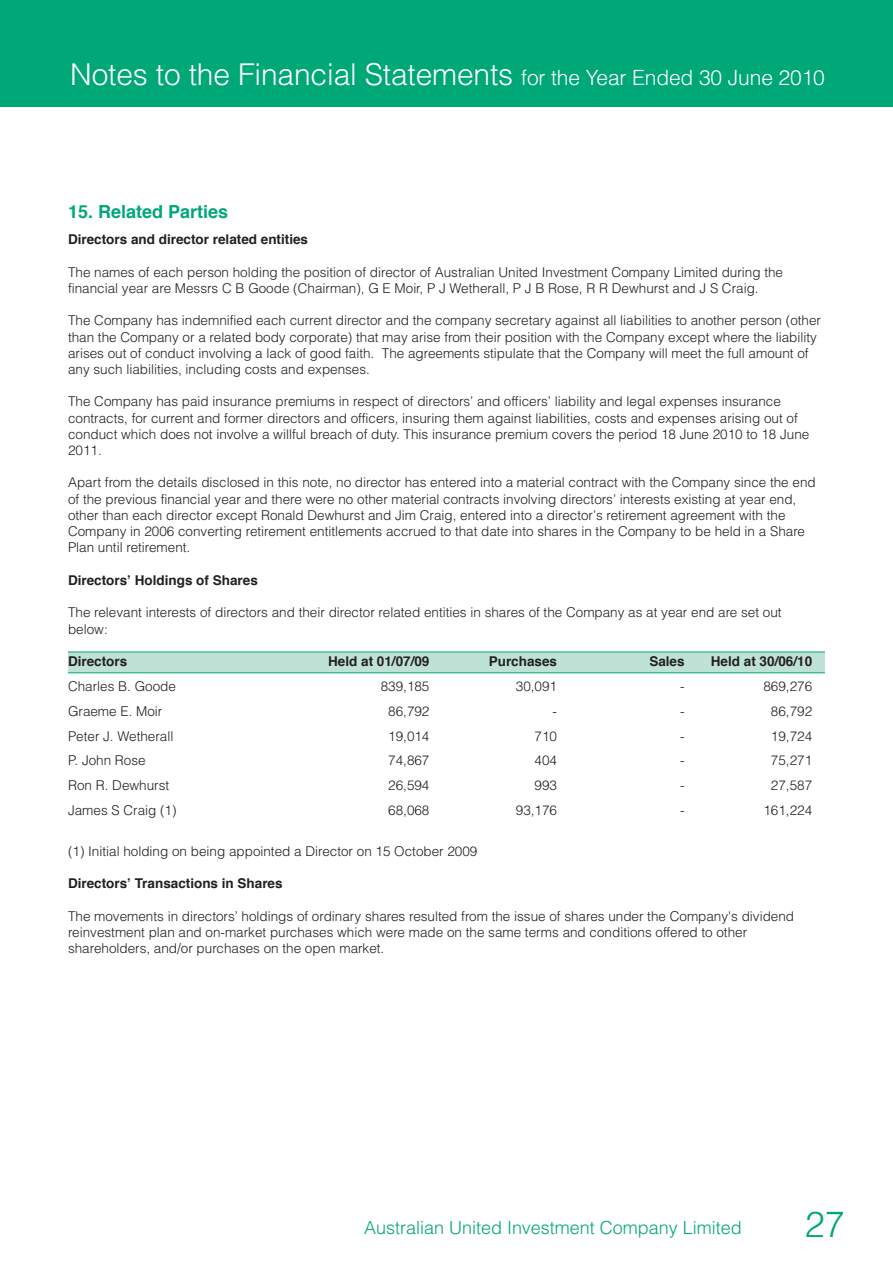
<style>
.page{position:relative;width:893px;height:1263px;background:#fff}
.page>*{position:absolute;margin:0;border:0;box-sizing:border-box;transform-origin:0 0}
.t1{font:300 36px "Helvetica";color:#00a777}
.t2{font:300 30px "Helvetica";letter-spacing:-.005em;color:#fff}
.t3{font:300 18px "Helvetica";color:#00a777}
.t4{font:700 18px "Helvetica";color:#00a777}
.t5{font:300 13.5px/16.2px "Helvetica";color:#231f20}
.t6{font:700 13.5px "Helvetica";color:#231f20}
.s1{font-size:21px}
</style>
<div class="page">
<div style="left:68px;top:652px;width:757px;height:21px;background:#bee2d6"></div>
<hr style="left:68px;top:672px;width:757px;height:1px;background:#00a777">
<hr style="left:68px;top:652px;width:757px;height:1px;background:#00a777">
<div style="left:0;top:0;width:893px;height:106px;background:#00a777"></div>
<h2 class="t2" style="left:70px;top:64px;width:756px">Notes to the Financial Statements <span class="s1">for the Year Ended 30 June 2010</span></h2>
<h3 class="t4" style="left:68px;top:204px;width:162px">15. Related Parties</h3>
<p class="t6" style="left:68px;top:234px;width:242px">Directors and director related entities</p>
<p class="t5" style="left:68px;top:265px;width:717px">The names of each person holding the position of director of Australian United Investment Company Limited during the financial year are Messrs C B Goode (Chairman), G E Moir, P J Wetherall, P J B Rose, R R Dewhurst and J S Craig.</p>
<p class="t5" style="left:68px;top:314px;width:754px">The Company has indemnified each current director and the company secretary against all liabilities to another person (other than the Company or a related body corporate) that may arise from their position with the Company except where the liability arises out of conduct involving a lack of good faith. The agreements stipulate that the Company will meet the full amount of any such liabilities, including costs and expenses.</p>
<p class="t5" style="left:68px;top:395px;width:743px">The Company has paid insurance premiums in respect of directors’ and officers’ liability and legal expenses insurance contracts, for current and former directors and officers, insuring them against liabilities, costs and expenses arising out of conduct which does not involve a willful breach of duty. This insurance premium covers the period 18 June 2010 to 18 June 2011.</p>
<p class="t5" style="left:68px;top:476px;width:749px">Apart from the details disclosed in this note, no director has entered into a material contract with the Company since the end of the previous financial year and there were no other material contracts involving directors’ interests existing at year end, other than each director except Ronald Dewhurst and Jim Craig, entered into a director’s retirement agreement with the Company in 2006 converting retirement entitlements accrued to that date into shares in the Company to be held in a Share Plan until retirement.</p>
<p class="t6" style="left:68px;top:575px;width:191px">Directors’ Holdings of Shares</p>
<p class="t5" style="left:68px;top:606px;width:715px">The relevant interests of directors and their director related entities in shares of the Company as at year end are set out below:</p>
<p class="t6" style="left:68px;top:656px;width:61px">Directors</p>
<p class="t6" style="left:328px;top:656px;width:103px">Held at 01/07/09</p>
<p class="t6" style="left:489px;top:656px;width:70px">Purchases</p>
<p class="t6" style="left:649px;top:656px;width:37px">Sales</p>
<p class="t6" style="left:711px;top:656px;width:103px">Held at 30/06/10</p>
<p class="t5" style="left:68px;top:679px;width:109px">Charles B. Goode</p>
<p class="t5" style="left:381px;top:679px;width:50px">839,185</p>
<p class="t5" style="left:516px;top:679px;width:43px">30,091</p>
<p class="t5" style="left:680px;top:679px;width:6px">-</p>
<p class="t5" style="left:763px;top:679px;width:50px">869,276</p>
<p class="t5" style="left:68px;top:704px;width:96px">Graeme E. Moir</p>
<p class="t5" style="left:388px;top:704px;width:43px">86,792</p>
<p class="t5" style="left:553px;top:704px;width:6px">-</p>
<p class="t5" style="left:680px;top:704px;width:6px">-</p>
<p class="t5" style="left:771px;top:704px;width:43px">86,792</p>
<p class="t5" style="left:68px;top:729px;width:107px">Peter J. Wetherall</p>
<p class="t5" style="left:388px;top:729px;width:43px">19,014</p>
<p class="t5" style="left:535px;top:729px;width:24px">710</p>
<p class="t5" style="left:680px;top:729px;width:6px">-</p>
<p class="t5" style="left:771px;top:729px;width:43px">19,724</p>
<p class="t5" style="left:68px;top:754px;width:79px">P. John Rose</p>
<p class="t5" style="left:388px;top:754px;width:43px">74,867</p>
<p class="t5" style="left:535px;top:754px;width:24px">404</p>
<p class="t5" style="left:680px;top:754px;width:6px">-</p>
<p class="t5" style="left:771px;top:754px;width:43px">75,271</p>
<p class="t5" style="left:68px;top:778px;width:103px">Ron R. Dewhurst</p>
<p class="t5" style="left:388px;top:778px;width:43px">26,594</p>
<p class="t5" style="left:535px;top:778px;width:24px">993</p>
<p class="t5" style="left:680px;top:778px;width:6px">-</p>
<p class="t5" style="left:771px;top:778px;width:43px">27,587</p>
<p class="t5" style="left:68px;top:803px;width:110px">James S Craig (1)</p>
<p class="t5" style="left:388px;top:803px;width:43px">68,068</p>
<p class="t5" style="left:516px;top:803px;width:43px">93,176</p>
<p class="t5" style="left:680px;top:803px;width:6px">-</p>
<p class="t5" style="left:763px;top:803px;width:50px">161,224</p>
<p class="t5" style="left:68px;top:844px;width:411px">(1) Initial holding on being appointed a Director on 15 October 2009</p>
<p class="t6" style="left:68px;top:878px;width:216px">Directors’ Transactions in Shares</p>
<p class="t5" style="left:68px;top:909px;width:728px">The movements in directors’ holdings of ordinary shares resulted from the issue of shares under the Company's dividend reinvestment plan and on-market purchases which were made on the same terms and conditions offered to other shareholders, and/or purchases on the open market.</p>
<h3 class="t3" style="left:364px;top:1221px;width:379px">Australian United Investment Company Limited</h3>
<h1 class="t1" style="left:805px;top:1211px;width:41px">27</h1>
</div>
